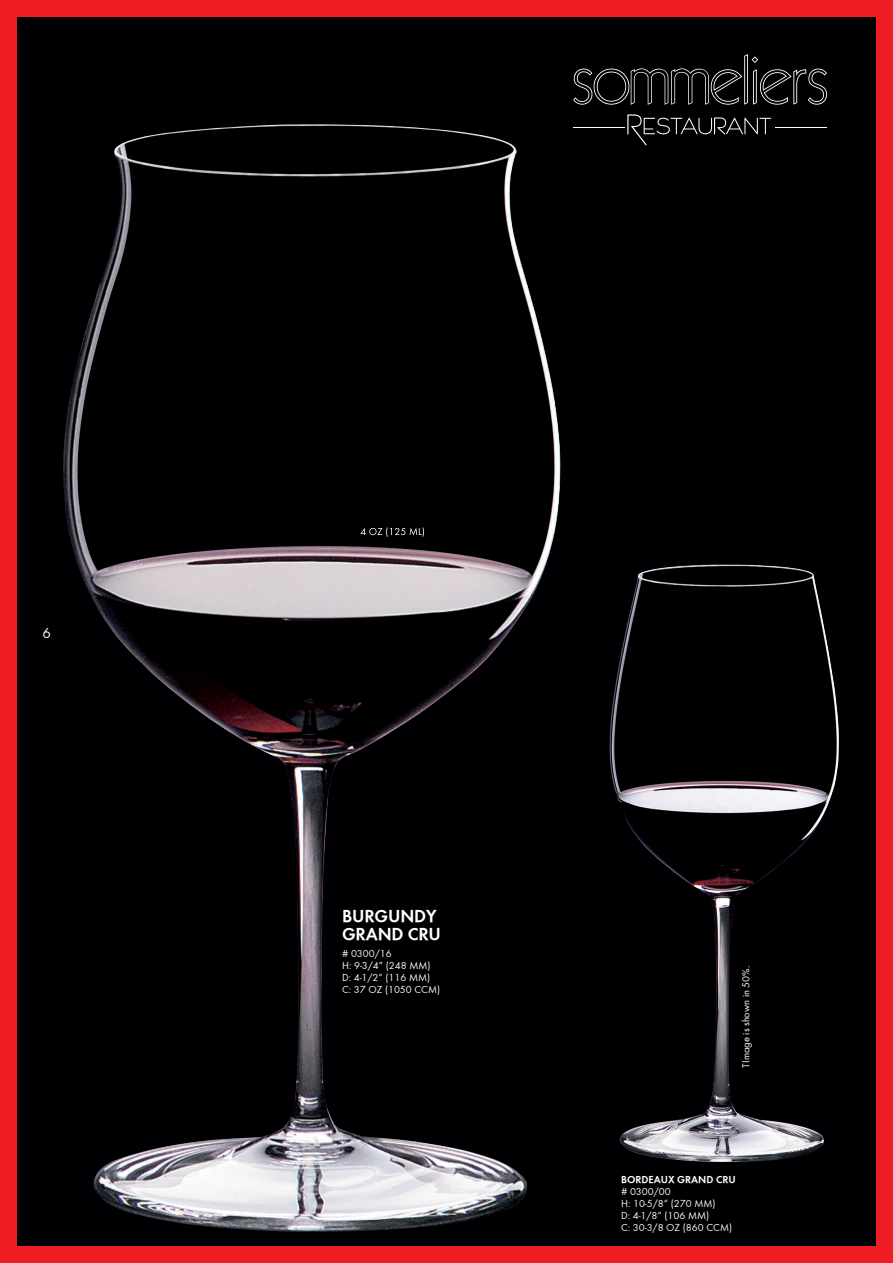
<style>
.page{position:relative;width:893px;height:1263px;background:#ee1d23}
.page>*{position:absolute;margin:0;border:0;box-sizing:border-box;transform-origin:0 0}
.t1{font:700 18px/18px "Function";letter-spacing:-.01em;color:#fff}
.t2{font:15px "Function";color:#fff}
.t3{font:10.5px/12px "Function";color:#fff}
.t4{font:700 10.5px "Function";color:#fff}
</style>
<div class="page">
<div style="left:17px;top:17px;width:859px;height:1229px;background:#000002"></div>
<img style="left:609px;top:564px;width:230px;height:598px">
<img style="left:63px;top:124px;width:498px;height:1108px">
<hr style="left:573px;top:127px;width:52px;height:1px;background:#fff">
<hr style="left:775px;top:127px;width:52px;height:1px;background:#fff">
<svg style="left:627px;top:114px;width:144px;height:32px"></svg>
<svg style="left:573px;top:54px;width:254px;height:51px"></svg>
<svg style="left:360px;top:527px;width:64px;height:10px"></svg>
<h2 class="t2" style="left:43px;top:625px;width:10px">6</h2>
<h1 class="t1" style="left:342px;top:907px;width:100px">BURGUNDY<br>GRAND CRU</h1>
<p class="t3" style="left:342px;top:947px;width:100px"># 0300/16<br>H: 9-3/4“ (248 MM)<br>D: 4-1/2“ (116 MM)<br>C: 37 OZ (1050 CCM)</p>
<p class="t3" style="left:740px;top:1067px;width:103px;rotate:-90deg">TImage is shown in 50%.</p>
<p class="t4" style="left:621px;top:1173px;width:116px">BORDEAUX GRAND CRU</p>
<p class="t3" style="left:621px;top:1185px;width:113px"># 0300/00<br>H: 10-5/8“ (270 MM)<br>D: 4-1/8“ (106 MM)<br>C: 30-3/8 OZ (860 CCM)</p>
</div>
